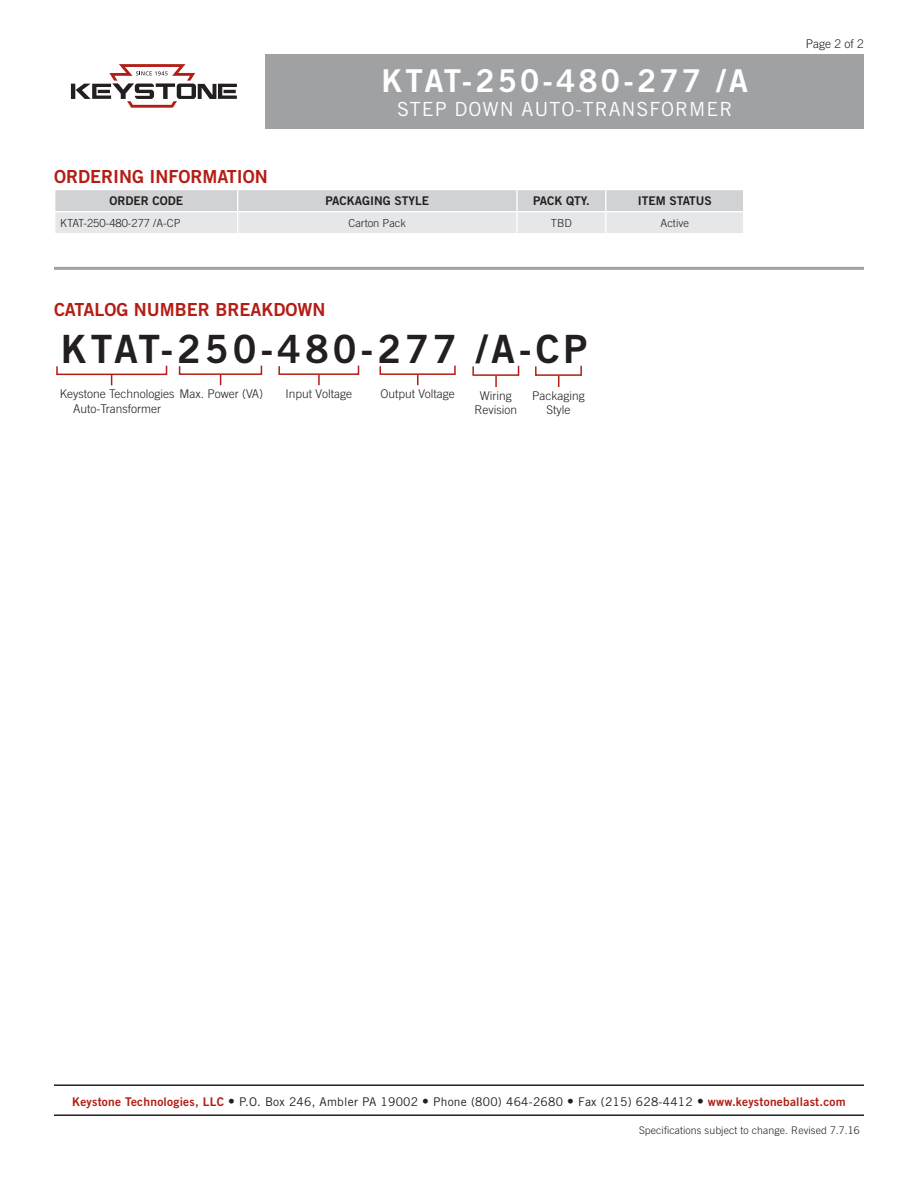
<style>
.page{position:relative;width:918px;height:1188px;background:#fff}
.page>*{position:absolute;margin:0;border:0;box-sizing:border-box;transform-origin:0 0}
.t1{font:39px "Trade Gothic Bold Two";letter-spacing:.1em;color:#231f20}
.t2{font:31.5px "Trade Gothic Bold Two";letter-spacing:.1em;color:#fff}
.t3{font:19.5px "Trade Gothic";letter-spacing:.05em;color:#fff}
.t4{font:18px "Trade Gothic Bold Two";color:#b41d15}
.t5{font:300 12px/14.4px "Trade Gothic";color:#231f20;text-align:center}
.t6{font:12px "Trade Gothic";letter-spacing:.02em;color:#231f20}
.t7{font:12px "Trade Gothic Bold Two";color:#231f20}
.t8{font:300 11.1px "Trade Gothic";color:#231f20}
.t9{font:300 10.5px "Trade Gothic";letter-spacing:.01em;color:#231f20}
.s1{font-family:"Trade Gothic Bold Two";color:#b41d15}
.s2{font-family:"Trade Gothic Bold Two";font-size:13.5px}
</style>
<div class="page">
<svg style="left:56px;top:365px;width:112px;height:20px"></svg>
<svg style="left:278px;top:365px;width:82px;height:20px"></svg>
<svg style="left:178px;top:365px;width:85px;height:20px"></svg>
<svg style="left:379px;top:365px;width:77px;height:20px"></svg>
<svg style="left:472px;top:365px;width:48px;height:22px"></svg>
<svg style="left:535px;top:365px;width:47px;height:22px"></svg>
<hr style="left:54px;top:1114px;width:810px;height:2px;background:#231f20">
<hr style="left:54px;top:1084px;width:810px;height:2px;background:#231f20">
<svg style="left:55px;top:190px;width:688px;height:43px;background:#dddedf"></svg>
<hr style="left:54px;top:267px;width:810px;height:3px;background:#a0a1a3">
<svg style="left:71px;top:64px;width:166px;height:44px"></svg>
<div style="left:266px;top:54px;width:598px;height:74px;background:#a0a1a3"></div>
<p class="t2" style="left:381px;top:61px;width:368px">KTAT-250-480-277 /A</p>
<p class="t3" style="left:397px;top:97px;width:337px">STEP DOWN AUTO-TRANSFORMER</p>
<p class="t4" style="left:54px;top:166px;width:215px">ORDERING INFORMATION</p>
<p class="t7" style="left:109px;top:194px;width:75px">ORDER CODE</p>
<p class="t7" style="left:326px;top:194px;width:105px">PACKAGING STYLE</p>
<p class="t7" style="left:533px;top:194px;width:58px">PACK QTY.</p>
<p class="t7" style="left:638px;top:194px;width:75px">ITEM STATUS</p>
<p class="t8" style="left:60px;top:217px;width:122px">KTAT-250-480-277 /A-CP</p>
<p class="t8" style="left:349px;top:217px;width:59px">Carton Pack</p>
<p class="t8" style="left:551px;top:217px;width:23px">TBD</p>
<p class="t8" style="left:661px;top:217px;width:30px">Active</p>
<p class="t4" style="left:54px;top:299px;width:273px">CATALOG NUMBER BREAKDOWN</p>
<p class="t1" style="left:61px;top:325px;width:528px">KTAT-250-480-277 /A-CP</p>
<p class="t5" style="left:60px;top:386px;width:205px">Keystone Technologies Max. Power (VA)</p>
<p class="t5" style="left:73px;top:401px;width:90px">Auto-Transformer</p>
<p class="t5" style="left:286px;top:386px;width:68px">Input Voltage</p>
<p class="t5" style="left:380px;top:386px;width:76px">Output Voltage</p>
<p class="t5" style="left:475px;top:388px;width:44px">Wiring<br>Revision</p>
<p class="t5" style="left:532px;top:388px;width:54px">Packaging</p>
<p class="t5" style="left:546px;top:403px;width:25px">Style</p>
<p class="t5" style="left:806px;top:36px;width:60px">Page 2 of 2</p>
<p class="t6" style="left:72px;top:1094px;width:775px"><span class="s1">Keystone Technologies, LLC</span> <span class="s2">•</span> P.O. Box 246, Ambler PA 19002 <span class="s2">•</span> Phone (800) 464-2680 <span class="s2">•</span> Fax (215) 628-4412 <span class="s2">•</span> <span class="s1">www.keystoneballast.com</span></p>
<p class="t9" style="left:639px;top:1124px;width:222px">Specifications subject to change. Revised 7.7.16</p>
</div>
